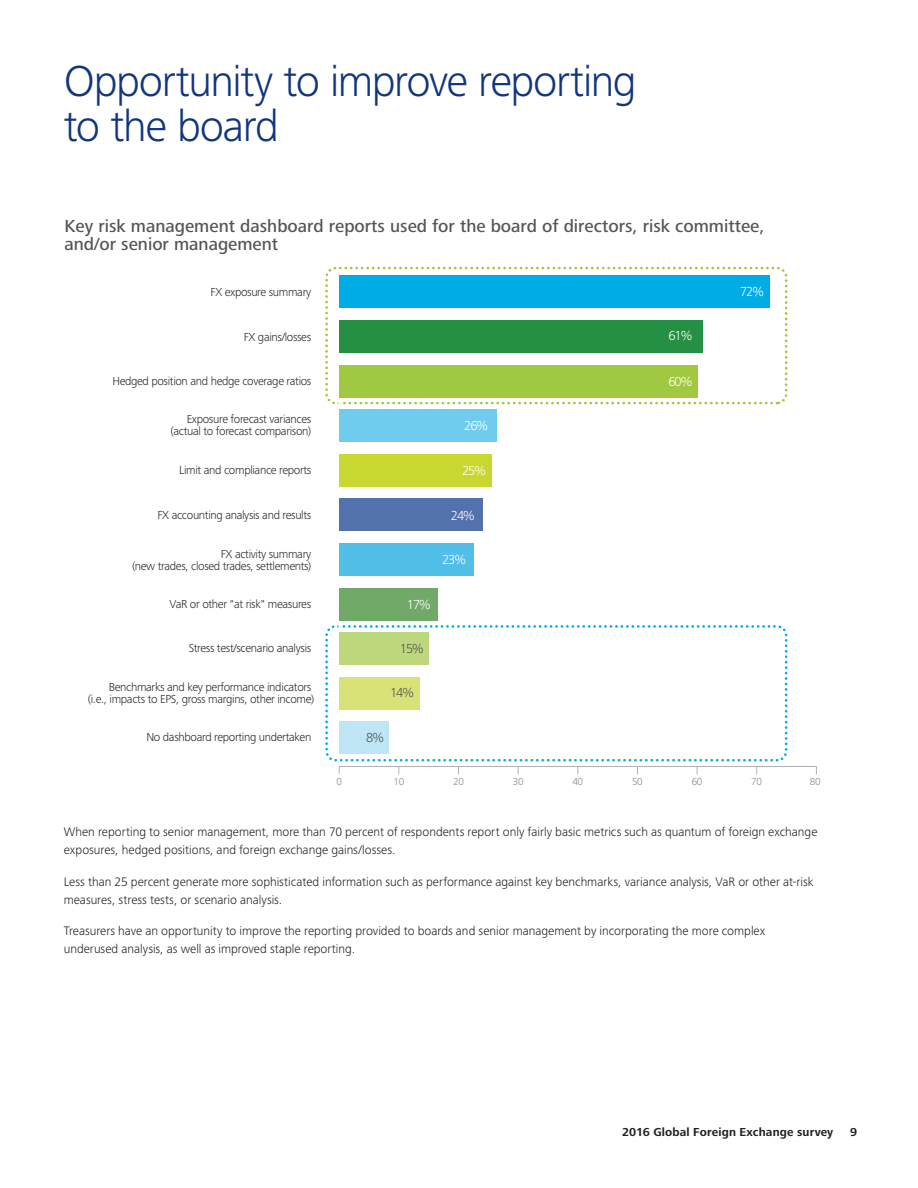
<style>
.page{position:relative;width:918px;height:1188px;background:#fff}
.page>*{position:absolute;margin:0;border:0;box-sizing:border-box;transform-origin:0 0}
.t1{font:300 45px/45px "Frutiger Next Pro";letter-spacing:-.03em;color:#11367e}
.t2{font:500 18.15px/18.1px "Frutiger Next Pro";color:#535556}
.t3{font:300 13.5px "Frutiger Next Pro";color:#fff}
.t4{font:300 13.5px "Frutiger Next Pro";color:#535556}
.t5{font:300 12.75px/18px "Frutiger Next Pro";color:#231f20}
.t6{font:300 12px/12px "Frutiger Next Pro";letter-spacing:-.03em;color:#252828;text-align:right}
.t7{font:700 12px "Frutiger Next Pro";letter-spacing:.01em;color:#231f20}
.t8{font:300 10.5px "Frutiger Next Pro";color:#878a8b}
</style>
<div class="page">
<div style="left:325px;top:625px;width:462px;height:137px;border:3px dashed #00ace5;border-radius:9px"></div>
<div style="left:325px;top:267px;width:462px;height:137px;border:3px dashed #a1c841;border-radius:9px"></div>
<hr style="left:339px;top:766px;width:478px;height:1px;background:#afb2b4">
<hr style="left:338px;top:270px;width:2px;height:495px;background:#fff">
<div style="left:339px;top:276px;width:431px;height:32px;background:#00ace5"></div>
<div style="left:339px;top:320px;width:363px;height:33px;background:#259043"></div>
<div style="left:339px;top:365px;width:359px;height:32px;background:#a1c841"></div>
<div style="left:339px;top:410px;width:157px;height:32px;background:#6fccef"></div>
<div style="left:339px;top:454px;width:153px;height:32px;background:#c9d731"></div>
<div style="left:339px;top:499px;width:144px;height:32px;background:#5371ad"></div>
<div style="left:339px;top:543px;width:135px;height:33px;background:#52bfe9"></div>
<div style="left:339px;top:588px;width:99px;height:32px;background:#71a968"></div>
<div style="left:339px;top:633px;width:90px;height:32px;background:#bdd77c"></div>
<div style="left:339px;top:677px;width:81px;height:32px;background:#d9e277"></div>
<div style="left:339px;top:722px;width:50px;height:32px;background:#bfe6f5"></div>
<h1 class="t1" style="left:64px;top:59px;width:574px">Opportunity to improve reporting to the board</h1>
<h2 class="t2" style="left:64px;top:217px;width:702px">Key risk management dashboard reports used for the board of directors, risk committee, and/or senior management</h2>
<p class="t3" style="left:740px;top:284px;width:25px">72%</p>
<p class="t6" style="left:210px;top:286px;width:102px">FX exposure summary</p>
<p class="t6" style="left:244px;top:331px;width:69px">FX gains/losses</p>
<p class="t3" style="left:668px;top:327px;width:25px">61%</p>
<p class="t6" style="left:112px;top:375px;width:201px">Hedged position and hedge coverage ratios</p>
<p class="t3" style="left:668px;top:373px;width:25px">60%</p>
<p class="t6" style="left:171px;top:413px;width:142px">Exposure forecast variances (actual to forecast comparison)</p>
<p class="t3" style="left:464px;top:418px;width:25px">26%</p>
<p class="t6" style="left:179px;top:464px;width:134px">Limit and compliance reports</p>
<p class="t3" style="left:462px;top:463px;width:25px">25%</p>
<p class="t6" style="left:157px;top:509px;width:156px">FX accounting analysis and results</p>
<p class="t3" style="left:451px;top:507px;width:25px">24%</p>
<p class="t6" style="left:132px;top:548px;width:181px">FX activity summary<br>(new trades, closed trades, settlements)</p>
<p class="t3" style="left:442px;top:552px;width:25px">23%</p>
<p class="t6" style="left:170px;top:598px;width:143px">VaR or other "at risk" measures</p>
<p class="t3" style="left:407px;top:597px;width:25px">17%</p>
<p class="t6" style="left:189px;top:642px;width:124px">Stress test/scenario analysis</p>
<p class="t4" style="left:400px;top:641px;width:25px">15%</p>
<p class="t6" style="left:88px;top:681px;width:228px">Benchmarks and key performance indicators<br>(i.e., impacts to EPS, gross margins, other income)</p>
<p class="t4" style="left:390px;top:685px;width:25px">14%</p>
<p class="t6" style="left:146px;top:731px;width:167px">No dashboard reporting undertaken</p>
<p class="t4" style="left:366px;top:729px;width:19px">8%</p>
<p class="t8" style="left:336px;top:776px;width:7px">0</p>
<p class="t8" style="left:393px;top:776px;width:12px">10</p>
<p class="t8" style="left:453px;top:776px;width:12px">20</p>
<p class="t8" style="left:513px;top:776px;width:12px">30</p>
<p class="t8" style="left:572px;top:776px;width:12px">40</p>
<p class="t8" style="left:632px;top:776px;width:12px">50</p>
<p class="t8" style="left:692px;top:776px;width:12px">60</p>
<p class="t8" style="left:751px;top:776px;width:12px">70</p>
<p class="t8" style="left:810px;top:776px;width:12px">80</p>
<p class="t5" style="left:64px;top:823px;width:755px">When reporting to senior management, more than 70 percent of respondents report only fairly basic metrics such as quantum of foreign exchange exposures, hedged positions, and foreign exchange gains/losses.</p>
<p class="t5" style="left:64px;top:873px;width:751px">Less than 25 percent generate more sophisticated information such as performance against key benchmarks, variance analysis, VaR or other at-risk measures, stress tests, or scenario analysis.</p>
<p class="t5" style="left:64px;top:922px;width:703px">Treasurers have an opportunity to improve the reporting provided to boards and senior management by incorporating the more complex underused analysis, as well as improved staple reporting.</p>
<p class="t7" style="left:622px;top:1125px;width:213px">2016 Global Foreign Exchange survey</p>
<p class="t7" style="left:850px;top:1125px;width:9px">9</p>
</div>
